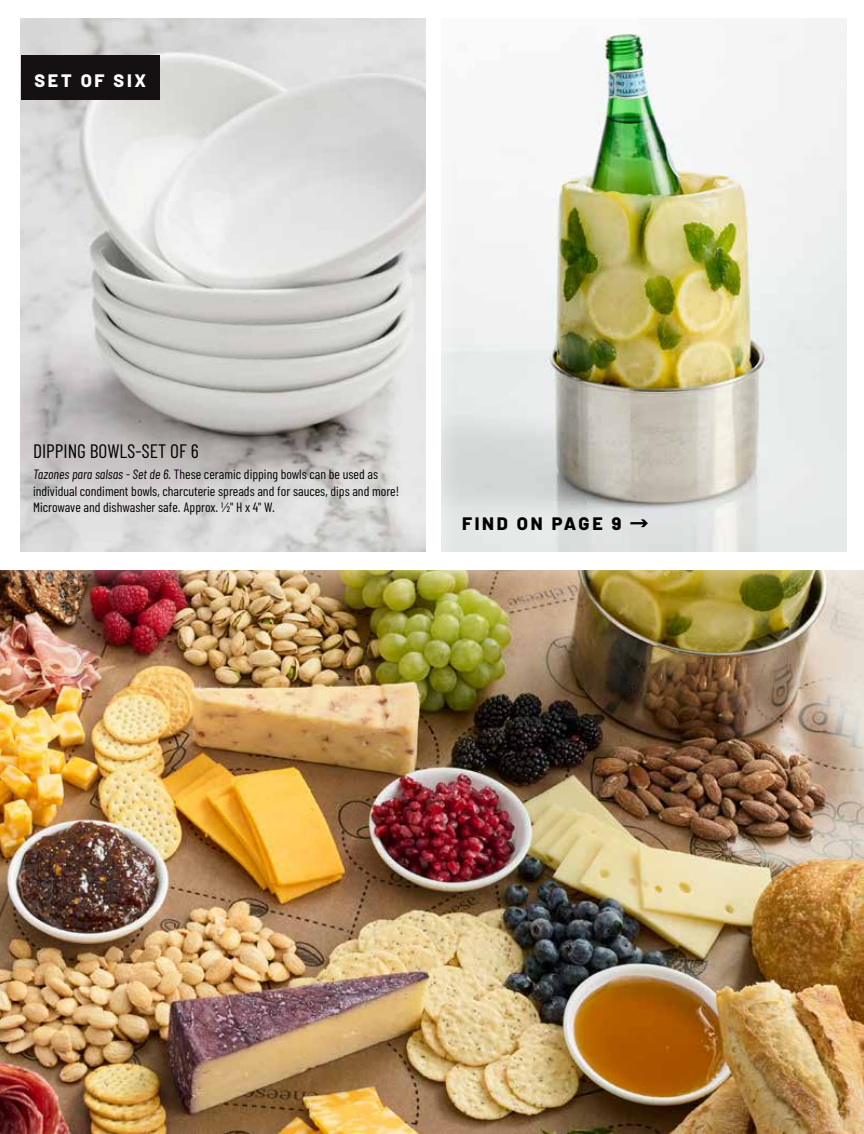
<style>
.page{position:relative;width:864px;height:1134px;background:#fff}
.page>*{position:absolute;margin:0;border:0;box-sizing:border-box;transform-origin:0 0}
.t1{font:19.5px "Barlow Condensed";color:#000}
.t2{font:800 18px "Barlow";letter-spacing:.15em;color:#000}
.t3{font:800 18px "Barlow";letter-spacing:.15em;color:#fff}
.t4{font:13.5px/16.2px "Barlow Condensed";color:#000}
.s1{font-style:italic}
</style>
<div class="page">
<img style="left:0;top:590px;width:864px;height:544px">
<div style="left:404px;top:0;width:460px;height:590px;background:#fff;opacity:.75"></div>
<img style="left:463px;top:19px;width:384px;height:533px">
<div style="left:0;top:0;width:463px;height:590px;background:#fff;opacity:.75"></div>
<img style="left:20px;top:19px;width:405px;height:533px">
<div style="left:21px;top:55px;width:139px;height:45px;background:#151011"></div>
<svg style="left:630px;top:519px;width:18px;height:8px"></svg>
<h2 class="t3" style="left:34px;top:67px;width:113px">SET OF SIX</h2>
<h1 class="t1" style="left:33px;top:439px;width:167px">DIPPING BOWLS-SET OF 6</h1>
<p class="t4" style="left:33px;top:466px;width:368px"><span class="s1">Tazones para salsas - Set de 6.</span> These ceramic dipping bowls can be used as individual condiment bowls, charcuterie spreads and for sauces, dips and more!<br>Microwave and dishwasher safe. Approx. 1/2" H x 4" W.</p>
<h2 class="t2" style="left:462px;top:510px;width:161px">FIND ON PAGE 9</h2>
</div>
